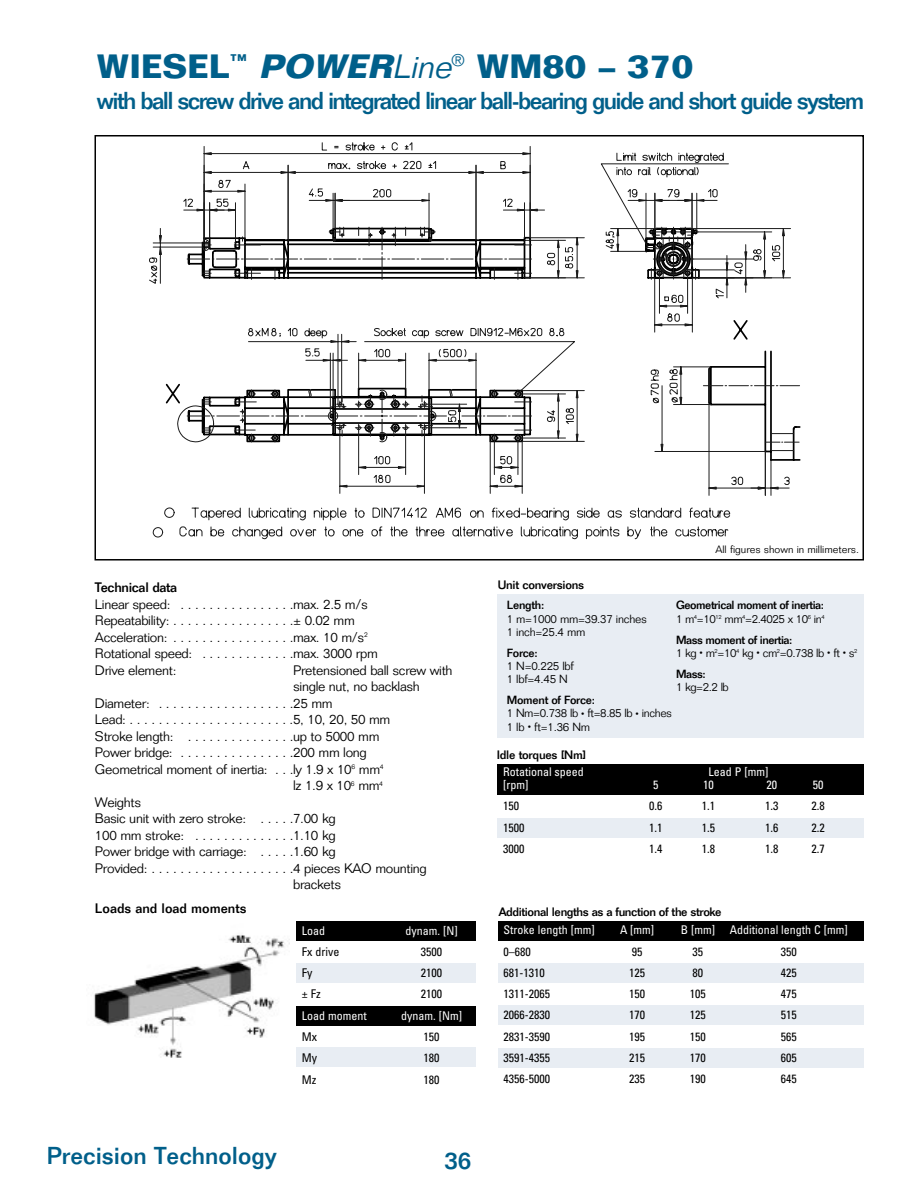
<style>
.page{position:relative;width:918px;height:1188px;background:#fff}
.page>*{position:absolute;margin:0;border:0;box-sizing:border-box;transform-origin:0 0}
.t1{font:700 33px "Folio";color:#005f8a}
.t2{font:500 24px "Folio";letter-spacing:-.07em;color:#005f8a}
.t3{font:500 24px "Folio";color:#005f8a}
.t4{font:300 13.5px/16.5px "Folio";letter-spacing:-.02em;color:#000}
.t5{font:500 13.5px "Folio";color:#000}
.t6{font:500 13.5px "Folio";letter-spacing:-.02em;color:#000}
.t7{font:condensed 12px "Univers";color:#000}
.t8{font:condensed 12px "Univers";color:#fff}
.t9{font:500 12px "Folio";letter-spacing:-.035em;color:#000}
.t10{font:300 11.7px/13.4px "Folio";letter-spacing:-.02em;color:#000}
.t11{font:500 11.7px/13.4px "Folio";letter-spacing:-.04em;color:#000}
.t12{font:300 11.7px/13.4px "Folio";letter-spacing:-.04em;color:#000}
.t13{font:300 10.5px "Folio";color:#000}
.s1{font-style:italic}
.s2{font-weight:300;font-style:italic}
.s3{font-weight:300}
.s4{font-weight:500}
.s5{font-size:6.6px}
</style>
<div class="page">
<img style="left:94px;top:935px;width:191px;height:123px">
<div style="left:297px;top:963px;width:179px;height:19px;background:#e8edf3"></div>
<div style="left:498px;top:963px;width:366px;height:19px;background:#e8edf3"></div>
<div style="left:498px;top:1005px;width:366px;height:20px;background:#e8edf3"></div>
<div style="left:498px;top:1048px;width:366px;height:19px;background:#e8edf3"></div>
<div style="left:297px;top:1047px;width:179px;height:19px;background:#e8edf3"></div>
<div style="left:297px;top:922px;width:179px;height:19px;background:#000"></div>
<div style="left:297px;top:1007px;width:179px;height:19px;background:#000"></div>
<div style="left:498px;top:818px;width:366px;height:19px;background:#e8edf3"></div>
<div style="left:498px;top:764px;width:366px;height:31px;background:#000"></div>
<div style="left:498px;top:922px;width:366px;height:19px;background:#000"></div>
<svg style="left:159px;top:235px;width:3px;height:20px"></svg>
<svg style="left:179px;top:142px;width:622px;height:398px"></svg>
<svg style="left:152px;top:369px;width:508px;height:169px"></svg>
<div style="left:94px;top:135px;width:770px;height:426px;border:2px solid #000"></div>
<div style="left:498px;top:595px;width:366px;height:143px;background:#e8edf3"></div>
<h1 class="t1" style="left:96px;top:54px;width:598px">WIESEL<sup>™</sup> <span class="s1">POWER</span><span class="s2">Line</span><sup>®</sup> WM80 – 370</h1>
<h2 class="t2" style="left:96px;top:92px;width:770px">with ball screw drive and integrated linear ball-bearing guide and short guide system</h2>
<p class="t6" style="left:95px;top:583px;width:84px">Technical data</p>
<p class="t4" style="left:95px;top:598px;width:284px">Linear speed: . . . . . . . . . . . . . . . .max. 2.5 m/s Repeatability: . . . . . . . . . . . . . . . . .± 0.02 mm Acceleration: . . . . . . . . . . . . . . . . .max. 10 m/s<sup>2<br></sup>Rotational speed: . . . . . . . . . . . . .max. 3000 rpm Drive element:</p>
<p class="t4" style="left:293px;top:664px;width:161px">Pretensioned ball screw with</p>
<p class="t4" style="left:293px;top:680px;width:128px">single nut, no backlash</p>
<p class="t4" style="left:95px;top:697px;width:239px">Diameter: . . . . . . . . . . . . . . . . . . .25 mm</p>
<p class="t4" style="left:95px;top:713px;width:297px">Lead: . . . . . . . . . . . . . . . . . . . . . . .5, 10, 20, 50 mm</p>
<p class="t4" style="left:95px;top:730px;width:286px">Stroke length: . . . . . . . . . . . . . . .up to 5000 mm</p>
<p class="t4" style="left:95px;top:746px;width:273px">Power bridge: . . . . . . . . . . . . . . . .200 mm long</p>
<p class="t4" style="left:95px;top:763px;width:290px">Geometrical moment of inertia: . . .ly 1.9 x 10<sup>6</sup> mm<sup>4</sup></p>
<p class="t4" style="left:293px;top:779px;width:91px">lz 1.9 x 10<sup>6</sup> mm<sup>4</sup></p>
<p class="t4" style="left:95px;top:796px;width:48px">Weights</p>
<p class="t4" style="left:95px;top:812px;width:242px">Basic unit with zero stroke: . . . . .7.00 kg</p>
<p class="t4" style="left:95px;top:829px;width:242px">100 mm stroke: . . . . . . . . . . . . . .1.10 kg</p>
<p class="t4" style="left:95px;top:845px;width:242px">Power bridge with carriage: . . . . .1.60 kg</p>
<p class="t4" style="left:95px;top:862px;width:333px">Provided: . . . . . . . . . . . . . . . . . . . .4 pieces KAO mounting</p>
<p class="t4" style="left:293px;top:878px;width:50px">brackets</p>
<p class="t5" style="left:95px;top:903px;width:153px">Loads and load moments</p>
<p class="t8" style="left:302px;top:926px;width:25px">Load</p>
<p class="t8" style="left:405px;top:926px;width:54px">dynam. [N]</p>
<p class="t7" style="left:302px;top:947px;width:39px">Fx drive</p>
<p class="t7" style="left:421px;top:947px;width:23px">3500</p>
<p class="t7" style="left:302px;top:969px;width:12px">Fy</p>
<p class="t7" style="left:421px;top:969px;width:23px">2100</p>
<p class="t7" style="left:302px;top:990px;width:20px">± Fz</p>
<p class="t7" style="left:421px;top:990px;width:23px">2100</p>
<p class="t8" style="left:302px;top:1011px;width:66px">Load moment</p>
<p class="t8" style="left:401px;top:1011px;width:62px">dynam. [Nm]</p>
<p class="t7" style="left:302px;top:1032px;width:17px">Mx</p>
<p class="t7" style="left:424px;top:1032px;width:17px">150</p>
<p class="t7" style="left:302px;top:1054px;width:17px">My</p>
<p class="t7" style="left:424px;top:1054px;width:17px">180</p>
<p class="t7" style="left:302px;top:1075px;width:16px">Mz</p>
<p class="t7" style="left:424px;top:1075px;width:17px">180</p>
<h2 class="t3" style="left:47px;top:1147px;width:232px">Precision Technology</h2>
<h2 class="t2" style="left:445px;top:1152px;width:28px">36</h2>
<p class="t9" style="left:498px;top:581px;width:88px">Unit conversions</p>
<p class="t13" style="left:716px;top:545px;width:145px">All figures shown in millimeters.</p>
<p class="t11" style="left:676px;top:600px;width:150px">Geometrical moment of inertia:<br><span class="s3">1 m</span><sup>4</sup><span class="s3">=10</span><sup>12</sup> <span class="s3">mm</span><sup>4</sup><span class="s3">=2.4025 x 10</span><sup>6</sup> <span class="s3">in</span><sup>4</sup></p>
<p class="t12" style="left:676px;top:634px;width:183px"><span class="s4">Mass moment of inertia:<br></span>1 kg <span class="s5">•</span> m<sup>2</sup>=10<sup>4</sup> kg <span class="s5">•</span> cm<sup>2</sup>=0.738 lb <span class="s5">•</span> ft <span class="s5">•</span> s<sup>2</sup></p>
<p class="t11" style="left:676px;top:668px;width:31px">Mass:</p>
<p class="t10" style="left:676px;top:682px;width:54px">1 kg=2.2 lb</p>
<p class="t11" style="left:507px;top:600px;width:39px">Length:</p>
<p class="t10" style="left:507px;top:613px;width:142px">1 m=1000 mm=39.37 inches<br>1 inch=25.4 mm</p>
<p class="t11" style="left:507px;top:647px;width:33px">Force:</p>
<p class="t10" style="left:507px;top:661px;width:69px">1 N=0.225 lbf<br>1 lbf=4.45 N</p>
<p class="t10" style="left:507px;top:695px;width:167px"><span class="s4">Moment of Force:<br></span>1 Nm=0.738 lb <span class="s5">•</span> ft=8.85 lb <span class="s5">•</span> inches<br>1 lb <span class="s5">•</span> ft=1.36 Nm</p>
<p class="t9" style="left:497px;top:750px;width:91px">Idle torques [Nm]</p>
<p class="t8" style="left:503px;top:767px;width:82px">Rotational speed</p>
<p class="t8" style="left:709px;top:767px;width:61px">Lead P [mm]</p>
<p class="t8" style="left:503px;top:781px;width:27px">[rpm]</p>
<p class="t8" style="left:653px;top:781px;width:7px">5</p>
<p class="t8" style="left:703px;top:781px;width:12px">10</p>
<p class="t8" style="left:766px;top:781px;width:12px">20</p>
<p class="t8" style="left:813px;top:781px;width:12px">50</p>
<p class="t7" style="left:503px;top:802px;width:17px">150</p>
<p class="t7" style="left:649px;top:802px;width:15px">0.6</p>
<p class="t7" style="left:702px;top:802px;width:15px">1.1</p>
<p class="t7" style="left:765px;top:802px;width:15px">1.3</p>
<p class="t7" style="left:812px;top:802px;width:15px">2.8</p>
<p class="t7" style="left:503px;top:823px;width:23px">1500</p>
<p class="t7" style="left:649px;top:823px;width:15px">1.1</p>
<p class="t7" style="left:702px;top:823px;width:15px">1.5</p>
<p class="t7" style="left:765px;top:823px;width:15px">1.6</p>
<p class="t7" style="left:812px;top:823px;width:15px">2.2</p>
<p class="t7" style="left:503px;top:844px;width:23px">3000</p>
<p class="t7" style="left:649px;top:844px;width:15px">1.4</p>
<p class="t7" style="left:702px;top:844px;width:15px">1.8</p>
<p class="t7" style="left:765px;top:844px;width:15px">1.8</p>
<p class="t7" style="left:812px;top:844px;width:15px">2.7</p>
<p class="t9" style="left:499px;top:907px;width:224px">Additional lengths as a function of the stroke</p>
<p class="t8" style="left:504px;top:926px;width:93px">Stroke length [mm]</p>
<p class="t8" style="left:620px;top:926px;width:36px">A [mm]</p>
<p class="t8" style="left:681px;top:926px;width:169px">B [mm] Additional length C [mm]</p>
<p class="t7" style="left:504px;top:947px;width:29px">0–680</p>
<p class="t7" style="left:632px;top:947px;width:12px">95</p>
<p class="t7" style="left:693px;top:947px;width:12px">35</p>
<p class="t7" style="left:781px;top:947px;width:17px">350</p>
<p class="t7" style="left:504px;top:968px;width:43px">681-1310</p>
<p class="t7" style="left:629px;top:968px;width:17px">125</p>
<p class="t7" style="left:693px;top:968px;width:12px">80</p>
<p class="t7" style="left:781px;top:968px;width:17px">425</p>
<p class="t7" style="left:504px;top:989px;width:48px">1311-2065</p>
<p class="t7" style="left:629px;top:989px;width:17px">150</p>
<p class="t7" style="left:690px;top:989px;width:17px">105</p>
<p class="t7" style="left:781px;top:989px;width:17px">475</p>
<p class="t7" style="left:504px;top:1011px;width:48px">2066-2830</p>
<p class="t7" style="left:629px;top:1011px;width:17px">170</p>
<p class="t7" style="left:690px;top:1011px;width:17px">125</p>
<p class="t7" style="left:781px;top:1011px;width:17px">515</p>
<p class="t7" style="left:504px;top:1032px;width:48px">2831-3590</p>
<p class="t7" style="left:629px;top:1032px;width:17px">195</p>
<p class="t7" style="left:690px;top:1032px;width:17px">150</p>
<p class="t7" style="left:781px;top:1032px;width:17px">565</p>
<p class="t7" style="left:504px;top:1053px;width:48px">3591-4355</p>
<p class="t7" style="left:629px;top:1053px;width:17px">215</p>
<p class="t7" style="left:690px;top:1053px;width:17px">170</p>
<p class="t7" style="left:781px;top:1053px;width:17px">605</p>
<p class="t7" style="left:504px;top:1074px;width:48px">4356-5000</p>
<p class="t7" style="left:629px;top:1074px;width:17px">235</p>
<p class="t7" style="left:690px;top:1074px;width:17px">190</p>
<p class="t7" style="left:781px;top:1074px;width:17px">645</p>
</div>
